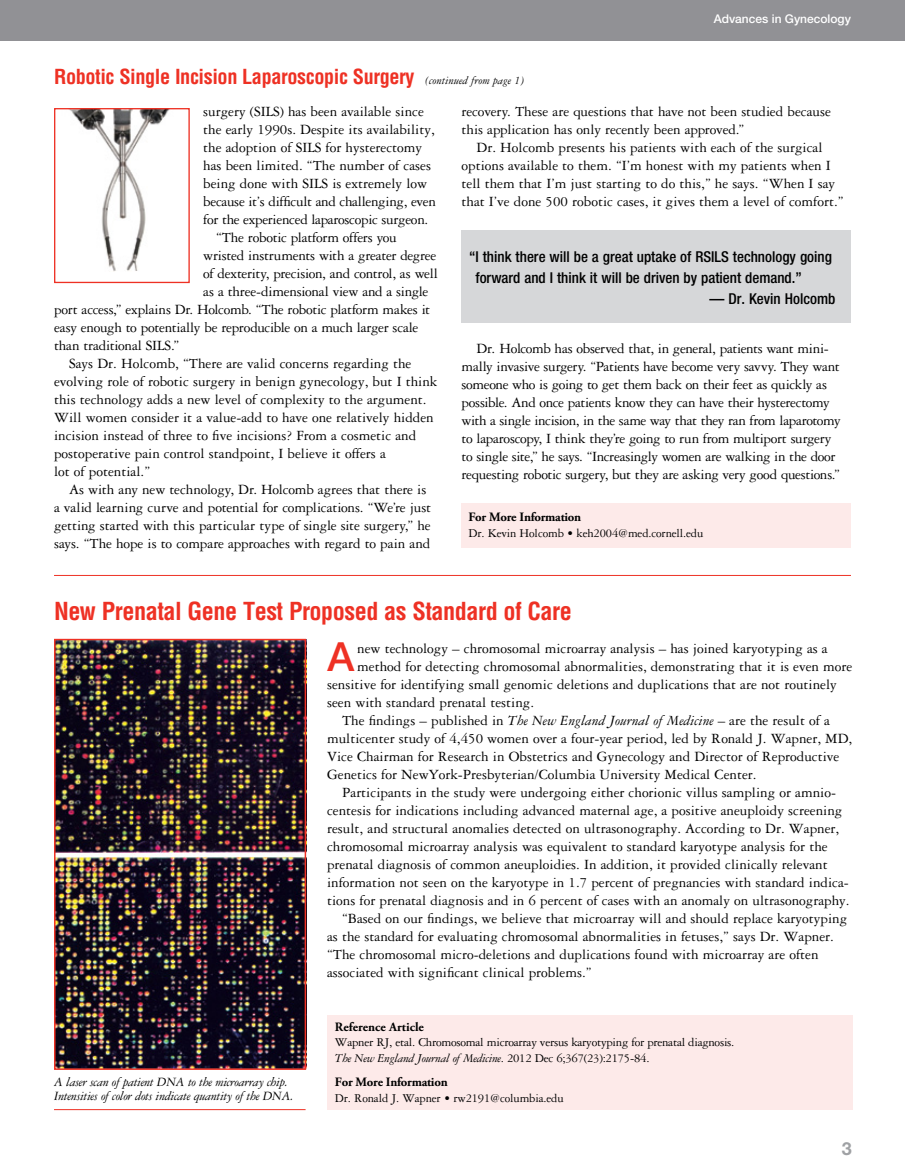
<style>
.page{position:relative;width:905px;height:1175px;background:#fff}
.page>*{position:absolute;margin:0;border:0;box-sizing:border-box;transform-origin:0 0}
.t1{font:500 40.2px "Helvetica Neue";color:#ee3124}
.t2{font:700 condensed 24.15px "Helvetica";letter-spacing:-.02em;color:#ee3124}
.t3{font:700 condensed 20.25px "Helvetica";letter-spacing:-.02em;color:#ee3124}
.t4{font:700 18px "Helvetica Neue";color:#9fa1a4}
.t5{font:15px/18px "Garamond Three";color:#000}
.t6{font:15px/18px "Garamond Three";letter-spacing:-.025em;color:#000}
.t7{font:15px "Garamond Three";letter-spacing:-.02em;color:#000}
.t8{font:500 condensed 15px/21px "Helvetica Neue";color:#000}
.t9{font:italic 13.5px/13.5px "Garamond Three";letter-spacing:-.02em;color:#000}
.t10{font:12.75px/15.8px "Garamond Three";letter-spacing:-.02em;color:#000}
.t11{font:700 12.75px "Adobe Garamond Pro";letter-spacing:-.02em;color:#000}
.t12{font:700 12.75px "Adobe Garamond Pro";color:#000}
.t13{font:500 12px "Helvetica Neue";color:#fff}
.s1{font-family:"Garamond Three";font-weight:400;font-style:italic;font-stretch:normal;font-size:12px;color:#000}
.s2{font-style:italic}
</style>
<div class="page">
<div style="left:0;top:0;width:904px;height:40px;background:#919195"></div>
<div style="left:461px;top:503px;width:389px;height:45px;background:#fdeae9"></div>
<div style="left:327px;top:1014px;width:525px;height:95px;background:#fdeae9"></div>
<div style="left:461px;top:230px;width:389px;height:92px;background:#d6d7d9"></div>
<hr style="left:54px;top:575px;width:796px;height:1px;background:#ee3124">
<img style="left:57px;top:642px;width:246px;height:424px">
<div style="left:54px;top:639px;width:252px;height:430px;border:2px solid #ee3124"></div>
<img style="left:70px;top:110px;width:99px;height:161px">
<div style="left:54px;top:108px;width:136px;height:175px;border:1px solid #ee3124"></div>
<hr style="left:54px;top:1109px;width:251px;height:1px;background:#ee3124">
<p class="t13" style="left:713px;top:12px;width:139px">Advances in Gynecology</p>
<h3 class="t3" style="left:54px;top:64px;width:472px">Robotic Single Incision Laparoscopic Surgery <span class="s1">(continued from page 1)</span></h3>
<p class="t5" style="left:203px;top:102px;width:222px">surgery (SILS) has been available since</p>
<p class="t5" style="left:203px;top:120px;width:233px">the early 1990s. Despite its availability,</p>
<p class="t5" style="left:203px;top:138px;width:220px">the adoption of SILS for hysterectomy</p>
<p class="t5" style="left:203px;top:156px;width:229px">has been limited. “The number of cases</p>
<p class="t5" style="left:203px;top:174px;width:225px">being done with SILS is extremely low</p>
<p class="t7" style="left:203px;top:193px;width:234px">because it’s difficult and challenging, even</p>
<p class="t7" style="left:203px;top:211px;width:226px">for the experienced laparoscopic surgeon.</p>
<p class="t5" style="left:216px;top:228px;width:182px">“The robotic platform offers you</p>
<p class="t7" style="left:203px;top:247px;width:235px">wristed instruments with a greater degree</p>
<p class="t6" style="left:203px;top:264px;width:236px">of dexterity, precision, and control, as well</p>
<p class="t5" style="left:203px;top:282px;width:227px">as a three-dimensional view and a single</p>
<p class="t5" style="left:54px;top:300px;width:378px">port access,” explains Dr. Holcomb. “The robotic platform makes it</p>
<p class="t7" style="left:54px;top:319px;width:366px">easy enough to potentially be reproducible on a much larger scale</p>
<p class="t5" style="left:54px;top:336px;width:127px">than traditional SILS.”</p>
<p class="t5" style="left:69px;top:354px;width:344px">Says Dr. Holcomb, “There are valid concerns regarding the</p>
<p class="t5" style="left:54px;top:372px;width:385px">evolving role of robotic surgery in benign gynecology, but I think</p>
<p class="t5" style="left:54px;top:390px;width:374px">this technology adds a new level of complexity to the argument.</p>
<p class="t5" style="left:54px;top:408px;width:381px">Will women consider it a value-add to have one relatively hidden</p>
<p class="t5" style="left:54px;top:426px;width:364px">incision instead of three to five incisions? From a cosmetic and</p>
<p class="t5" style="left:54px;top:444px;width:333px">postoperative pain control standpoint, I believe it offers a</p>
<p class="t5" style="left:54px;top:462px;width:98px">lot of potential.”</p>
<p class="t5" style="left:69px;top:480px;width:359px">As with any new technology, Dr. Holcomb agrees that there is</p>
<p class="t5" style="left:54px;top:498px;width:378px">a valid learning curve and potential for complications. “We’re just</p>
<p class="t5" style="left:54px;top:516px;width:378px">getting started with this particular type of single site surgery,” he</p>
<p class="t5" style="left:54px;top:534px;width:377px">says. “The hope is to compare approaches with regard to pain and</p>
<p class="t5" style="left:461px;top:102px;width:371px">recovery. These are questions that have not been studied because this application has only recently been approved.”</p>
<p class="t5" style="left:461px;top:138px;width:383px;text-indent:15px">Dr. Holcomb presents his patients with each of the surgical options available to them. “I’m honest with my patients when I tell them that I’m just starting to do this,” he says. “When I say that I’ve done 500 robotic cases, it gives them a level of comfort.”</p>
<p class="t8" style="left:475px;top:246px;width:358px;text-indent:-6px">“I think there will be a great uptake of RSILS technology going forward and I think it will be driven by patient demand.”</p>
<p class="t8" style="left:709px;top:288px;width:127px">— Dr. Kevin Holcomb</p>
<p class="t6" style="left:461px;top:339px;width:381px;text-indent:15px">Dr. Holcomb has observed that, in general, patients want mini&shy;mally invasive surgery. “Patients have become very savvy. They want someone who is going to get them back on their feet as quickly as possible. And once patients know they can have their hysterectomy with a single incision, in the same way that they ran from laparotomy to laparoscopy, I think they’re going to run from multiport surgery to single site,” he says. “Increasingly women are walking in the door requesting robotic surgery, but they are asking very good questions.”</p>
<p class="t11" style="left:468px;top:509px;width:114px">For More Information</p>
<p class="t10" style="left:468px;top:525px;width:236px">Dr. Kevin Holcomb • keh2004@med.cornell.edu</p>
<h2 class="t2" style="left:54px;top:595px;width:519px">New Prenatal Gene Test Proposed as Standard of Care</h2>
<h1 class="t1" style="left:327px;top:633px;width:28px">A</h1>
<p class="t5" style="left:357px;top:639px;width:472px">new technology – chromosomal microarray analysis – has joined karyotyping as a</p>
<p class="t5" style="left:357px;top:657px;width:496px">method for detecting chromosomal abnormalities, demonstrating that it is even more</p>
<p class="t5" style="left:327px;top:675px;width:511px">sensitive for identifying small genomic deletions and duplications that are not routinely</p>
<p class="t5" style="left:327px;top:693px;width:208px">seen with standard prenatal testing.</p>
<p class="t5" style="left:342px;top:711px;width:489px">The findings – published in <span class="s2">The New England Journal of Medicine</span> – are the result of a</p>
<p class="t5" style="left:327px;top:729px;width:526px">multicenter study of 4,450 women over a four-year period, led by Ronald J. Wapner, MD,</p>
<p class="t5" style="left:327px;top:747px;width:513px">Vice Chairman for Research in Obstetrics and Gynecology and Director of Reproductive</p>
<p class="t5" style="left:327px;top:765px;width:431px">Genetics for NewYork-Presbyterian/Columbia University Medical Center.</p>
<p class="t5" style="left:342px;top:783px;width:495px">Participants in the study were undergoing either chorionic villus sampling or amnio-</p>
<p class="t5" style="left:327px;top:801px;width:516px">centesis for indications including advanced maternal age, a positive aneuploidy screening</p>
<p class="t5" style="left:327px;top:819px;width:513px">result, and structural anomalies detected on ultrasonography. According to Dr. Wapner,</p>
<p class="t5" style="left:327px;top:837px;width:502px">chromosomal microarray analysis was equivalent to standard karyotype analysis for the</p>
<p class="t5" style="left:327px;top:855px;width:502px">prenatal diagnosis of common aneuploidies. In addition, it provided clinically relevant</p>
<p class="t5" style="left:327px;top:873px;width:523px">information not seen on the karyotype in 1.7 percent of pregnancies with standard indica-</p>
<p class="t5" style="left:327px;top:891px;width:524px">tions for prenatal diagnosis and in 6 percent of cases with an anomaly on ultrasonography.</p>
<p class="t5" style="left:342px;top:909px;width:506px">“Based on our findings, we believe that microarray will and should replace karyotyping</p>
<p class="t5" style="left:327px;top:927px;width:508px">as the standard for evaluating chromosomal abnormalities in fetuses,” says Dr. Wapner.</p>
<p class="t5" style="left:327px;top:945px;width:493px">“The chromosomal micro-deletions and duplications found with microarray are often</p>
<p class="t5" style="left:327px;top:963px;width:266px">associated with significant clinical problems.”</p>
<p class="t9" style="left:54px;top:1075px;width:241px">A laser scan of patient DNA to the microarray chip.<br>Intensities of color dots indicate quantity of the DNA.</p>
<p class="t12" style="left:335px;top:1019px;width:90px">Reference Article</p>
<p class="t10" style="left:335px;top:1034px;width:401px">Wapner RJ, etal. Chromosomal microarray versus karyotyping for prenatal diagnosis.<br><span class="s2">The New England Journal of Medicine</span>. 2012 Dec 6;367(23):2175-84.</p>
<p class="t11" style="left:335px;top:1074px;width:114px">For More Information</p>
<p class="t10" style="left:335px;top:1090px;width:230px">Dr. Ronald J. Wapner • rw2191@columbia.edu</p>
<p class="t4" style="left:841px;top:1137px;width:12px">3</p>
</div>
